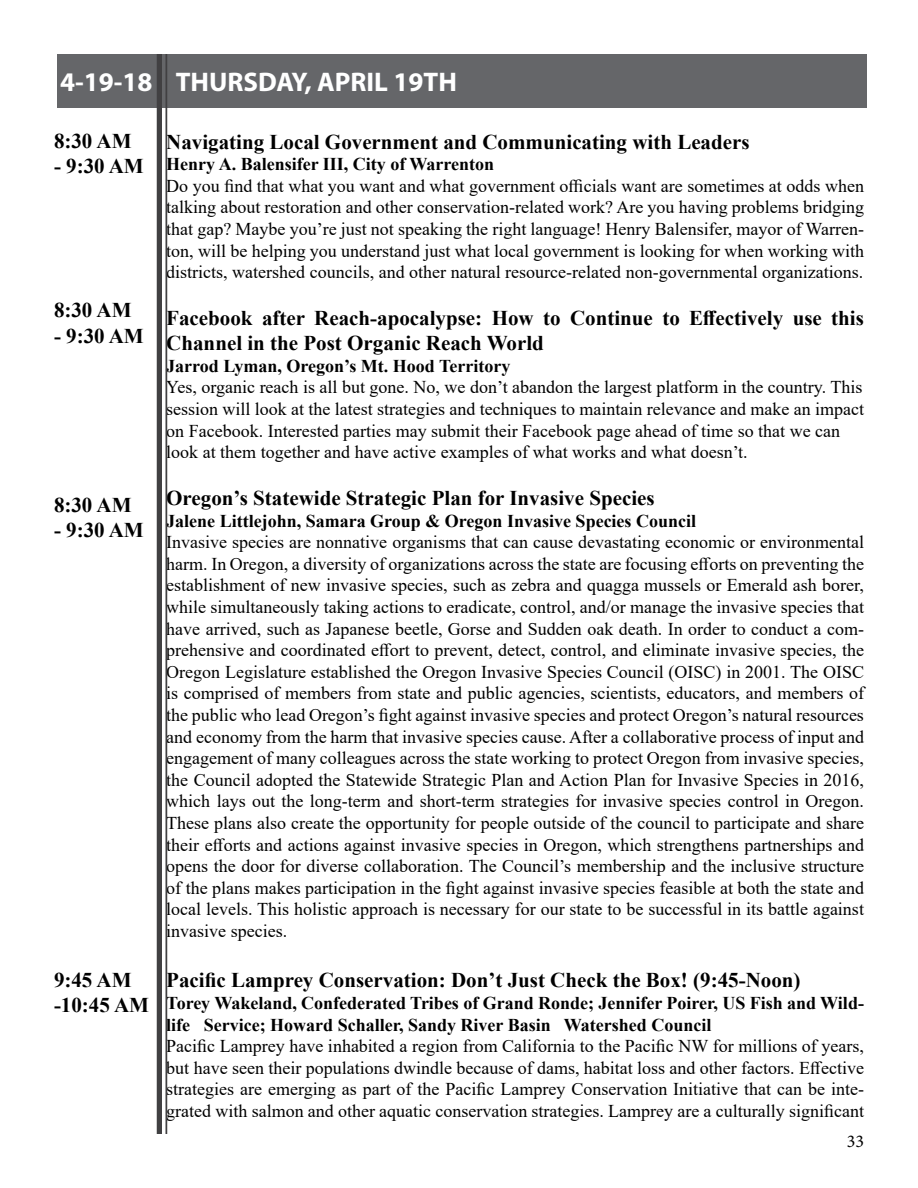
<style>
.page{position:relative;width:918px;height:1188px;background:#fff}
.page>*{position:absolute;margin:0;border:0;box-sizing:border-box;transform-origin:0 0}
.t1{font:700 27px "Myriad Pro";color:#fff}
.t2{font:700 21px/25.2px "Times New Roman";color:#000}
.t3{font:18px/21.6px "Times New Roman";color:#000;text-align:justify}
.t4{font:700 18px/21.6px "Times New Roman";color:#000}
.t5{font:18px "Minion Pro";color:#000}
</style>
<div class="page">
<div style="left:57px;top:54px;width:810px;height:54px;background:#656669"></div>
<hr style="left:165px;top:54px;width:2px;height:1080px;background:#414042">
<div style="left:157px;top:54px;width:5px;height:1080px;background:#414042"></div>
<h1 class="t1" style="left:60px;top:64px;width:398px">4-19-18 THURSDAY, APRIL 19TH</h1>
<p class="t2" style="left:54px;top:128px;width:79px">8:30 AM</p>
<p class="t2" style="left:54px;top:153px;width:91px">- 9:30 AM</p>
<p class="t2" style="left:166px;top:128px;width:585px">Navigating Local Government and Communicating with Leaders</p>
<p class="t4" style="left:166px;top:153px;width:329px">Henry A. Balensifer III, City of Warrenton</p>
<p class="t3" style="left:166px;top:174px;width:699px">Do you find that what you want and what government officials want are sometimes at odds when talking about restoration and other conservation-related work? Are you having problems bridging that gap? Maybe you’re just not speaking the right language! Henry Balensifer, mayor of Warren&shy;ton, will be helping you understand just what local government is looking for when working with districts, watershed councils, and other natural resource-related non-governmental organizations.</p>
<p class="t2" style="left:166px;top:305px;width:699px">Facebook after Reach-apocalypse: How to Continue to Effectively use this<br>Channel in the Post Organic Reach World</p>
<p class="t4" style="left:166px;top:355px;width:346px">Jarrod Lyman, Oregon’s Mt. Hood Territory</p>
<p class="t3" style="left:166px;top:376px;width:699px;text-align:left">Yes, organic reach is all but gone. No, we don’t abandon the largest platform in the country. This session will look at the latest strategies and techniques to maintain relevance and make an impact on Facebook. Interested parties may submit their Facebook page ahead of time so that we can look at them together and have active examples of what works and what doesn’t.</p>
<p class="t2" style="left:166px;top:485px;width:490px">Oregon’s Statewide Strategic Plan for Invasive Species</p>
<p class="t4" style="left:166px;top:509px;width:531px">Jalene Littlejohn, Samara Group &amp; Oregon Invasive Species Council</p>
<p class="t3" style="left:166px;top:531px;width:699px">Invasive species are nonnative organisms that can cause devastating economic or environmental harm. In Oregon, a diversity of organizations across the state are focusing efforts on preventing the establishment of new invasive species, such as zebra and quagga mussels or Emerald ash borer, while simultaneously taking actions to eradicate, control, and/or manage the invasive species that have arrived, such as Japanese beetle, Gorse and Sudden oak death. In order to conduct a com&shy;prehensive and coordinated effort to prevent, detect, control, and eliminate invasive species, the Oregon Legislature established the Oregon Invasive Species Council (OISC) in 2001. The OISC is comprised of members from state and public agencies, scientists, educators, and members of the public who lead Oregon’s fight against invasive species and protect Oregon’s natural resources and economy from the harm that invasive species cause. After a collaborative process of input and engagement of many colleagues across the state working to protect Oregon from invasive species, the Council adopted the Statewide Strategic Plan and Action Plan for Invasive Species in 2016, which lays out the long-term and short-term strategies for invasive species control in Oregon.<br>These plans also create the opportunity for people outside of the council to participate and share their efforts and actions against invasive species in Oregon, which strengthens partnerships and opens the door for diverse collaboration. The Council’s membership and the inclusive structure of the plans makes participation in the fight against invasive species feasible at both the state and local levels. This holistic approach is necessary for our state to be successful in its battle against invasive species.</p>
<p class="t2" style="left:166px;top:967px;width:636px">Pacific Lamprey Conservation: Don’t Just Check the Box! (9:45-Noon)</p>
<p class="t4" style="left:166px;top:992px;width:699px">Torey Wakeland, Confederated Tribes of Grand Ronde; Jennifer Poirer, US Fish and Wild&shy;life Service; Howard Schaller, Sandy River Basin Watershed Council</p>
<p class="t3" style="left:166px;top:1035px;width:699px">Pacific Lamprey have inhabited a region from California to the Pacific NW for millions of years, but have seen their populations dwindle because of dams, habitat loss and other factors. Effective strategies are emerging as part of the Pacific Lamprey Conservation Initiative that can be inte&shy;grated with salmon and other aquatic conservation strategies. Lamprey are a culturally significant</p>
<p class="t2" style="left:54px;top:297px;width:79px">8:30 AM</p>
<p class="t2" style="left:54px;top:322px;width:91px">- 9:30 AM</p>
<p class="t2" style="left:54px;top:491px;width:79px">8:30 AM</p>
<p class="t2" style="left:54px;top:517px;width:91px">- 9:30 AM</p>
<p class="t2" style="left:54px;top:967px;width:97px">9:45 AM -10:45 AM</p>
<p class="t5" style="left:847px;top:1129px;width:19px">33</p>
</div>
